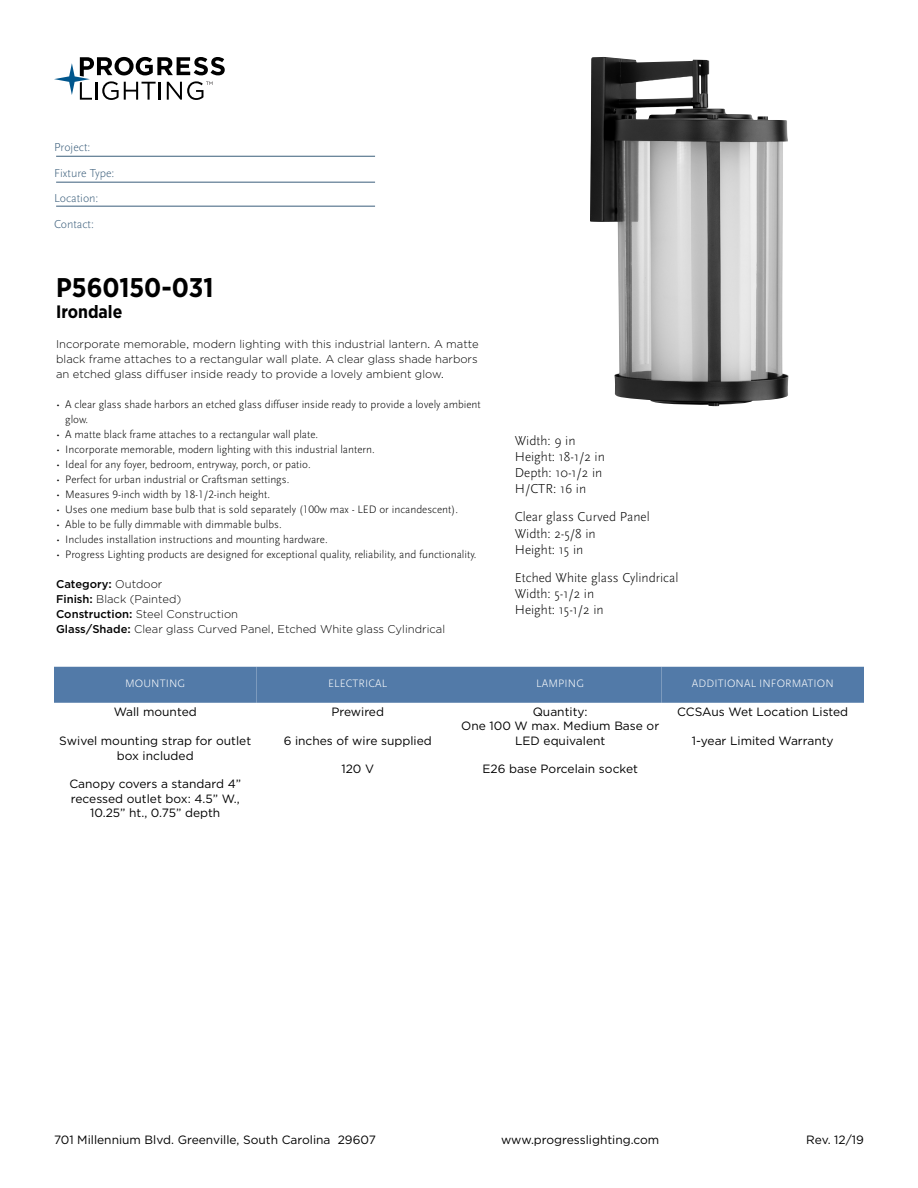
<style>
.page{position:relative;width:918px;height:1188px;background:#fff}
.page>*{position:absolute;margin:0;border:0;box-sizing:border-box;transform-origin:0 0}
.t1{font:700 27px "Gotham Narrow";color:#000}
.t2{font:700 18px "Gotham Narrow";color:#000}
.t3{font:300 13.5px/16.2px "Scala Sans Pro";color:#000}
.t4{font:12px/14.4px "Gotham";color:#000;text-align:center}
.t5{font:300 12px/25.5px "Scala Sans Pro";color:#3b5e7b}
.t6{font:300 11.25px/15px "Scala Sans Pro";color:#000}
.t7{font:300 11.25px/15px "Gotham";color:#000;text-align:justify}
.t8{font:300 11.25px "Scala Sans Pro";letter-spacing:.01em;color:#fff}
.s1{font-weight:500}
</style>
<div class="page">
<svg style="left:54px;top:57px;width:171px;height:43px"></svg>
<hr style="left:56px;top:156px;width:319px;height:1px;background:#3b5e7b">
<hr style="left:56px;top:182px;width:319px;height:1px;background:#3b5e7b">
<hr style="left:56px;top:206px;width:319px;height:1px;background:#3b5e7b">
<img style="left:590px;top:57px;width:199px;height:349px">
<div style="left:54px;top:667px;width:202px;height:36px;background:#527aa8"></div>
<div style="left:256px;top:667px;width:203px;height:36px;background:#527aa8"></div>
<div style="left:459px;top:667px;width:203px;height:36px;background:#527aa8"></div>
<div style="left:662px;top:667px;width:202px;height:36px;background:#527aa8"></div>
<p class="t5" style="left:54px;top:135px;width:62px">Project:<br>Fixture Type:<br>Location:<br>Contact:</p>
<h1 class="t1" style="left:56px;top:270px;width:159px">P560150-031</h1>
<h2 class="t2" style="left:56px;top:300px;width:68px">Irondale</h2>
<p class="t7" style="left:56px;top:336px;width:424px">Incorporate memorable, modern lighting with this industrial lantern. A matte black frame attaches to a rectangular wall plate. A clear glass shade harbors an etched glass diffuser inside ready to provide a lovely ambient glow.</p>
<p class="t6" style="left:65px;top:397px;width:417px;text-indent:-9px">• A clear glass shade harbors an etched glass diffuser inside ready to provide a lovely ambient glow.</p>
<p class="t6" style="left:56px;top:427px;width:264px">• A matte black frame attaches to a rectangular wall plate.</p>
<p class="t6" style="left:56px;top:442px;width:320px">• Incorporate memorable, modern lighting with this industrial lantern.</p>
<p class="t6" style="left:56px;top:457px;width:256px">• Ideal for any foyer, bedroom, entryway, porch, or patio.</p>
<p class="t6" style="left:56px;top:472px;width:235px">• Perfect for urban industrial or Craftsman settings.</p>
<p class="t6" style="left:56px;top:487px;width:215px">• Measures 9-inch width by 18-1/2-inch height.</p>
<p class="t6" style="left:56px;top:502px;width:403px">• Uses one medium base bulb that is sold separately (100w max - LED or incandescent).</p>
<p class="t6" style="left:56px;top:517px;width:227px">• Able to be fully dimmable with dimmable bulbs.</p>
<p class="t6" style="left:56px;top:532px;width:273px">• Includes installation instructions and mounting hardware.</p>
<p class="t6" style="left:56px;top:547px;width:422px">• Progress Lighting products are designed for exceptional quality, reliability, and functionality.</p>
<p class="t7" style="left:56px;top:576px;width:391px;text-align:left"><span class="s1">Category:</span> Outdoor<br><span class="s1">Finish:</span> Black (Painted)<br><span class="s1">Construction:</span> Steel Construction<br><span class="s1">Glass/Shade:</span> Clear glass Curved Panel, Etched White glass Cylindrical</p>
<p class="t3" style="left:515px;top:432px;width:92px">Width: 9 in<br>Height: 18-1/2 in<br>Depth: 10-1/2 in<br>H/CTR: 16 in</p>
<p class="t3" style="left:515px;top:509px;width:136px">Clear glass Curved Panel<br>Width: 2-5/8 in<br>Height: 15 in</p>
<p class="t3" style="left:515px;top:569px;width:165px">Etched White glass Cylindrical<br>Width: 5-1/2 in<br>Height: 15-1/2 in</p>
<p class="t8" style="left:125px;top:677px;width:62px">MOUNTING</p>
<p class="t4" style="left:114px;top:705px;width:84px">Wall mounted</p>
<p class="t4" style="left:59px;top:734px;width:193px">Swivel mounting strap for outlet box included</p>
<p class="t4" style="left:69px;top:777px;width:173px">Canopy covers a standard 4” recessed outlet box: 4.5” W.,<br>10.25” ht., 0.75” depth</p>
<p class="t8" style="left:328px;top:677px;width:61px">ELECTRICAL</p>
<p class="t4" style="left:331px;top:704px;width:54px">Prewired</p>
<p class="t4" style="left:284px;top:733px;width:150px">6 inches of wire supplied</p>
<p class="t4" style="left:341px;top:762px;width:34px">120 V</p>
<p class="t8" style="left:536px;top:677px;width:49px">LAMPING</p>
<p class="t4" style="left:461px;top:704px;width:199px">Quantity:<br>One 100 W max. Medium Base or<br>LED equivalent</p>
<p class="t4" style="left:482px;top:762px;width:157px">E26 base Porcelain socket</p>
<p class="t8" style="left:692px;top:677px;width:143px">ADDITIONAL INFORMATION</p>
<p class="t4" style="left:677px;top:705px;width:173px">CCSAus Wet Location Listed</p>
<p class="t4" style="left:692px;top:734px;width:143px">1-year Limited Warranty</p>
<p class="t4" style="left:54px;top:1132px;width:323px">701 Millennium Blvd. Greenville, South Carolina 29607</p>
<p class="t4" style="left:501px;top:1132px;width:160px">www.progresslighting.com</p>
<p class="t4" style="left:806px;top:1132px;width:59px">Rev. 12/19</p>
</div>
